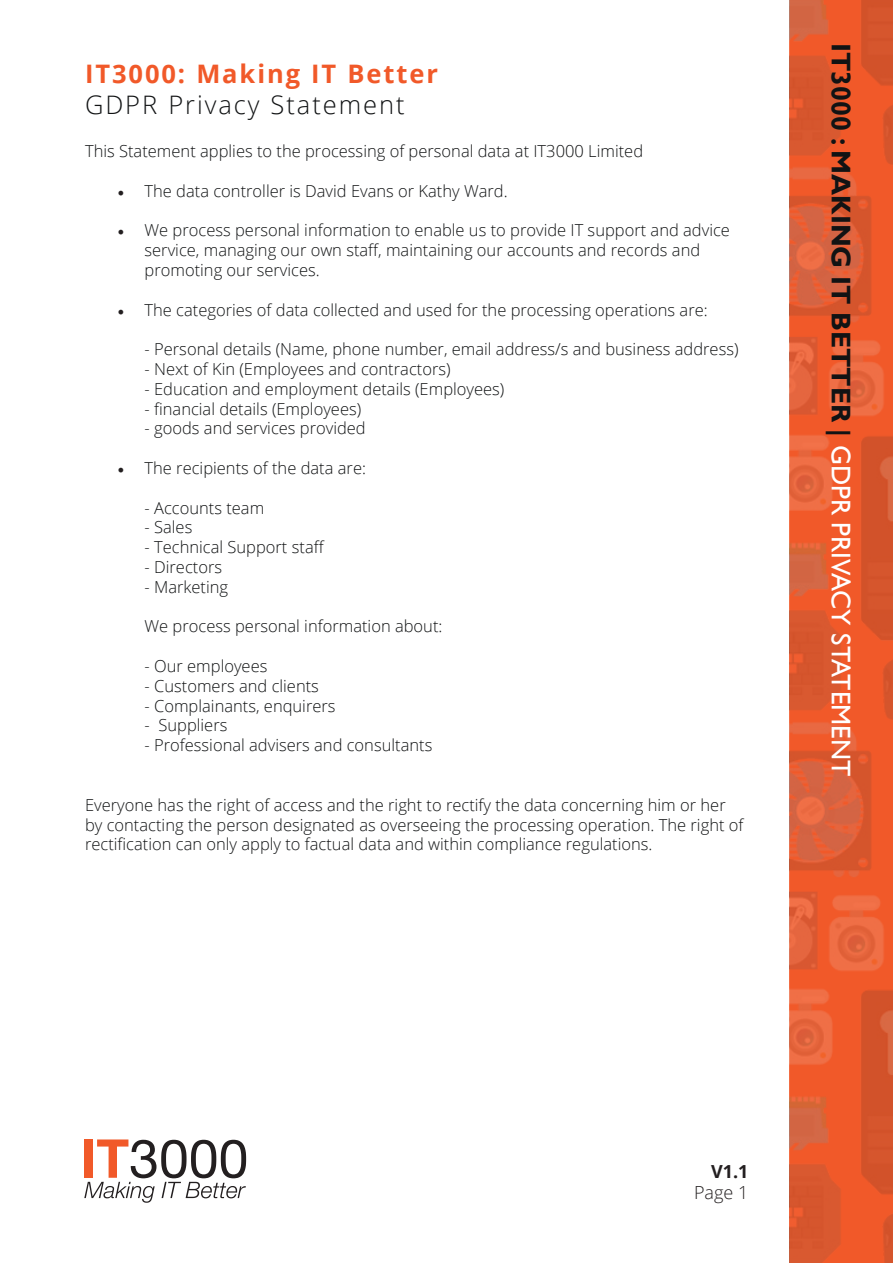
<style>
.page{position:relative;width:893px;height:1263px;background:#fff}
.page>*{position:absolute;margin:0;border:0;box-sizing:border-box;transform-origin:0 0}
.t1{font:700 27px "Gill Sans";color:#111314}
.t2{font:700 25.5px "Open Sans";letter-spacing:.075em;color:#f15929}
.t3{font:300 25.5px "Open Sans";letter-spacing:.075em;color:#111314}
.t4{font:300 18px "Open Sans";color:#231f20}
.t5{font:700 18px "Open Sans";color:#231f20}
.t6{font:300 16.5px/19.8px "Open Sans";color:#111314}
.s1{font-family:"Minion Pro";font-weight:400;font-size:18px;color:#231f20}
.s2{font-weight:400;color:#fff}
</style>
<div class="page">
<svg style="left:789px;top:0;width:104px;height:1263px;background:#e35d32"></svg>
<svg style="left:84px;top:1139px;width:162px;height:64px"></svg>
<p class="t2" style="left:85px;top:56px;width:354px">IT3000: Making IT Better</p>
<p class="t3" style="left:85px;top:87px;width:321px">GDPR Privacy Statement</p>
<p class="t6" style="left:85px;top:141px;width:560px">This Statement applies to the processing of personal data at IT3000 Limited</p>
<p class="t6" style="left:118px;top:180px;width:392px"><span class="s1">•</span> The data controller is David Evans or Kathy Ward.</p>
<p class="t6" style="left:145px;top:220px;width:587px;text-indent:-27px"><span class="s1">•</span> We process personal information to enable us to provide IT support and advice service, managing our own staff, maintaining our accounts and records and promoting our services.</p>
<p class="t6" style="left:118px;top:299px;width:592px"><span class="s1">•</span> The categories of data collected and used for the processing operations are:</p>
<p class="t6" style="left:145px;top:339px;width:595px">- Personal details (Name, phone number, email address/s and business address)</p>
<p class="t6" style="left:145px;top:359px;width:308px">- Next of Kin (Employees and contractors)</p>
<p class="t6" style="left:145px;top:378px;width:361px">- Education and employment details (Employees)</p>
<p class="t6" style="left:145px;top:398px;width:218px">- financial details (Employees)</p>
<p class="t6" style="left:145px;top:418px;width:223px">- goods and services provided</p>
<p class="t6" style="left:118px;top:458px;width:250px"><span class="s1">•</span> The recipients of the data are:</p>
<p class="t6" style="left:145px;top:497px;width:121px">- Accounts team</p>
<p class="t6" style="left:145px;top:517px;width:49px">- Sales</p>
<p class="t6" style="left:145px;top:537px;width:181px">- Technical Support staff</p>
<p class="t6" style="left:145px;top:557px;width:79px">- Directors</p>
<p class="t6" style="left:145px;top:576px;width:85px">- Marketing</p>
<p class="t6" style="left:145px;top:616px;width:299px">We process personal information about:</p>
<p class="t6" style="left:145px;top:656px;width:124px">- Our employees</p>
<p class="t6" style="left:145px;top:675px;width:176px">- Customers and clients</p>
<p class="t6" style="left:145px;top:695px;width:193px">- Complainants, enquirers</p>
<p class="t6" style="left:145px;top:715px;width:84px">- Suppliers</p>
<p class="t6" style="left:145px;top:735px;width:289px">- Professional advisers and consultants</p>
<p class="t6" style="left:85px;top:794px;width:660px">Everyone has the right of access and the right to rectify the data concerning him or her by contacting the person designated as overseeing the processing operation. The right of rectification can only apply to factual data and within compliance regulations.</p>
<p class="t1" style="left:857px;top:43px;width:735px;rotate:90deg">IT3000 : MAKING IT BETTER | <span class="s2">GDPR PRIVACY STATEMENT</span></p>
<p class="t5" style="left:711px;top:1158px;width:39px">V1.1</p>
<p class="t4" style="left:694px;top:1180px;width:56px">Page 1</p>
</div>
